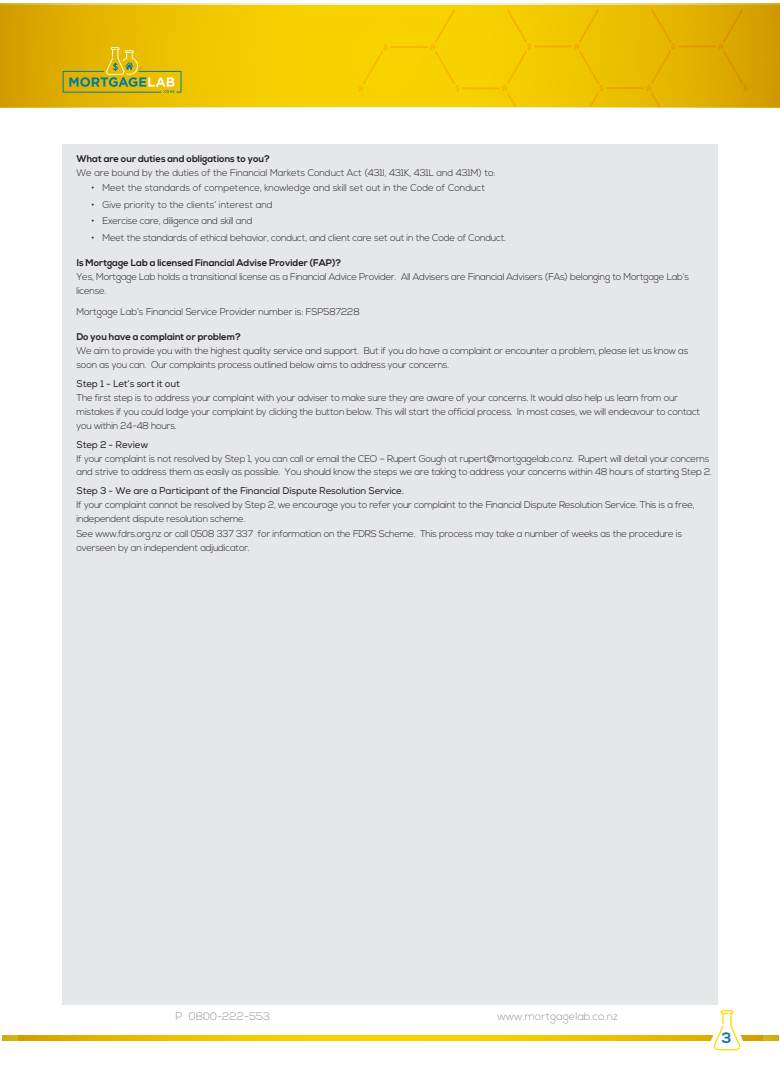
<style>
.page{position:relative;width:780px;height:1088px;background:#fff}
.page>*{position:absolute;margin:0;border:0;box-sizing:border-box;transform-origin:0 0}
.t1{font:700 15px "Nexa";color:#1176a4}
.t2{font:300 11px "Nexa";color:#939598}
.t3{font:300 9.75px/13.9px "Nexa";letter-spacing:-.02em;color:#231f20}
.t4{font:700 9.75px "Nexa";color:#231f20}
.t5{font:300 9.75px "Nexa";color:#231f20}
.t6{font:9.75px "Nexa";letter-spacing:-.01em;color:#231f20}
</style>
<div class="page">
<div style="left:62px;top:144px;width:655px;height:861px;background:#e6e7e9"></div>
<svg style="left:2px;top:1035px;width:776px;height:5px;background:#ecc200"></svg>
<svg style="left:0;top:3px;width:780px;height:104px;background:#e9be06"></svg>
<svg style="left:357px;top:9px;width:390px;height:98px;background:#eec300"></svg>
<svg style="left:63px;top:47px;width:118px;height:46px;background:#cdb51e"></svg>
<svg style="left:702px;top:1001px;width:50px;height:50px"></svg>
<p class="t4" style="left:76px;top:153px;width:195px">What are our duties and obligations to you?</p>
<p class="t3" style="left:76px;top:166px;width:420px">We are bound by the duties of the Financial Markets Conduct Act (431I, 431K, 431L and 431M) to:</p>
<p class="t5" style="left:92px;top:182px;width:395px">• Meet the standards of competence, knowledge and skill set out in the Code of Conduct</p>
<p class="t5" style="left:92px;top:199px;width:182px">• Give priority to the clients’ interest and</p>
<p class="t3" style="left:92px;top:215px;width:162px">• Exercise care, diligence and skill and</p>
<p class="t3" style="left:92px;top:232px;width:416px">• Meet the standards of ethical behavior, conduct, and client care set out in the Code of Conduct.</p>
<p class="t4" style="left:77px;top:257px;width:266px">Is Mortgage Lab a licensed Financial Advise Provider (FAP)?</p>
<p class="t3" style="left:76px;top:270px;width:614px">Yes, Mortgage Lab holds a transitional license as a Financial Advice Provider. All Advisers are Financial Advisers (FAs) belonging to Mortgage Lab’s</p>
<p class="t3" style="left:76px;top:305px;width:285px">Mortgage Lab’s Financial Service Provider number is: FSP587228</p>
<p class="t3" style="left:76px;top:284px;width:32px">license.</p>
<p class="t4" style="left:77px;top:331px;width:166px">Do you have a complaint or problem?</p>
<p class="t3" style="left:76px;top:344px;width:613px">We aim to provide you with the highest quality service and support. But if you do have a complaint or encounter a problem, please let us know as soon as you can. Our complaints process outlined below aims to address your concerns.</p>
<p class="t6" style="left:76px;top:378px;width:105px">Step 1 - Let’s sort it out</p>
<p class="t3" style="left:76px;top:391px;width:625px">The first step is to address your complaint with your adviser to make sure they are aware of your concerns. It would also help us learn from our mistakes if you could lodge your complaint by clicking the button below. This will start the official process. In most cases, we will endeavour to contact you within 24-48 hours.</p>
<p class="t6" style="left:76px;top:438px;width:73px">Step 2 - Review</p>
<p class="t3" style="left:76px;top:452px;width:637px">If your complaint is not resolved by Step 1, you can call or email the CEO – Rupert Gough at rupert@mortgagelab.co.nz. Rupert will detail your concerns and strive to address them as easily as possible. You should know the steps we are taking to address your concerns within 48 hours of starting Step 2.</p>
<p class="t6" style="left:76px;top:485px;width:329px">Step 3 - We are a Participant of the Financial Dispute Resolution Service.</p>
<p class="t3" style="left:76px;top:498px;width:619px">If your complaint cannot be resolved by Step 2, we encourage you to refer your complaint to the Financial Dispute Resolution Service. This is a free, independent dispute resolution scheme.</p>
<p class="t3" style="left:76px;top:527px;width:607px">See www.fdrs.org.nz or call 0508 337 337 for information on the FDRS Scheme. This process may take a number of weeks as the procedure is overseen by an independent adjudicator.</p>
<p class="t2" style="left:175px;top:1010px;width:96px">P 0800-222-553</p>
<p class="t2" style="left:497px;top:1010px;width:122px">www.mortgagelab.co.nz</p>
<h1 class="t1" style="left:721px;top:1029px;width:11px">3</h1>
</div>
